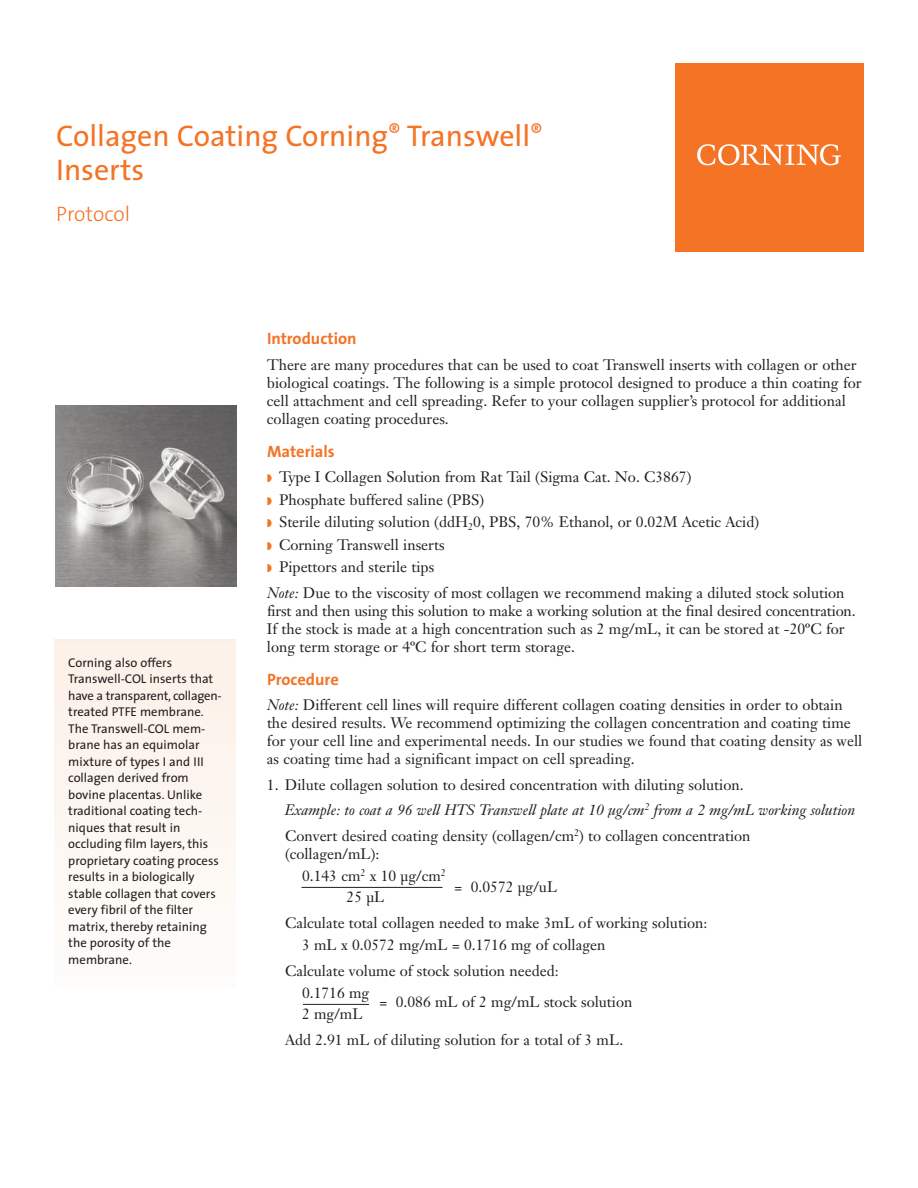
<style>
.page{position:relative;width:918px;height:1188px;background:#fff}
.page>*{position:absolute;margin:0;border:0;box-sizing:border-box;transform-origin:0 0}
.t1{font:30px/34.5px "The Sans";color:#f47325}
.t2{font:300 21px "The Sans";color:#f47325}
.t3{font:700 16.5px "The Sans";color:#f47325}
.t4{font:15px/18px "Janson Text";color:#231f20}
.t5{font:12.75px/16.5px "The Sans";color:#231f20}
.s1{color:#f47325}
.s2{font-style:italic}
</style>
<div class="page">
<hr style="left:302px;top:887px;width:140px;height:1px;background:#231f20">
<hr style="left:303px;top:1004px;width:66px;height:1px;background:#231f20">
<div style="left:676px;top:64px;width:188px;height:188px;background:#f47325"></div>
<svg style="left:697px;top:144px;width:144px;height:21px"></svg>
<img style="left:56px;top:405px;width:181px;height:181px">
<div style="left:55px;top:639px;width:181px;height:349px;background:#fcf6f1"></div>
<h1 class="t1" style="left:56px;top:121px;width:488px">Collagen Coating Corning<sup>®</sup> Transwell<sup>®<br></sup>Inserts</h1>
<h2 class="t2" style="left:56px;top:206px;width:76px">Protocol</h2>
<p class="t5" style="left:68px;top:655px;width:155px">Corning also offers<br>Transwell-COL inserts that have a transparent, collagen&shy;treated PTFE membrane.<br>The Transwell-COL mem&shy;brane has an equimolar mixture of types I and III collagen derived from bovine placentas. Unlike traditional coating tech&shy;niques that result in occluding film layers, this proprietary coating process results in a biologically stable collagen that covers every fibril of the filter matrix, thereby retaining the porosity of the membrane.</p>
<p class="t3" style="left:267px;top:332px;width:91px">Introduction</p>
<p class="t4" style="left:267px;top:357px;width:596px">There are many procedures that can be used to coat Transwell inserts with collagen or other biological coatings. The following is a simple protocol designed to produce a thin coating for cell attachment and cell spreading. Refer to your collagen supplier’s protocol for additional collagen coating procedures.</p>
<p class="t3" style="left:267px;top:445px;width:69px">Materials</p>
<p class="t4" style="left:267px;top:467px;width:494px;line-height:22.5px"><span class="s1">◗</span> Type I Collagen Solution from Rat Tail (Sigma Cat. No. C3867)<br><span class="s1">◗</span> Phosphate buffered saline (PBS)<br><span class="s1">◗</span> Sterile diluting solution (ddH<sub>2</sub>0, PBS, 70% Ethanol, or 0.02M Acetic Acid) <span class="s1">◗</span> Corning Transwell inserts<br><span class="s1">◗</span> Pipettors and sterile tips</p>
<p class="t4" style="left:267px;top:585px;width:590px"><span class="s2">Note:</span> Due to the viscosity of most collagen we recommend making a diluted stock solution first and then using this solution to make a working solution at the final desired concentration.<br>If the stock is made at a high concentration such as 2 mg/mL, it can be stored at -20ºC for long term storage or 4ºC for short term storage.</p>
<p class="t3" style="left:267px;top:673px;width:73px">Procedure</p>
<p class="t4" style="left:267px;top:698px;width:597px"><span class="s2">Note:</span> Different cell lines will require different collagen coating densities in order to obtain the desired results. We recommend optimizing the collagen concentration and coating time for your cell line and experimental needs. In our studies we found that coating density as well as coating time had a significant impact on cell spreading.</p>
<p class="t4" style="left:285px;top:773px;width:572px;line-height:25.5px;text-indent:-18px">1. Dilute collagen solution to desired concentration with diluting solution.<br><span class="s2">Example: to coat a 96 well HTS Transwell plate at 10 µg/cm</span><sup>2</sup> <span class="s2">from a 2 mg/mL working solution<br></span>Convert desired coating density (collagen/cm<sup>2</sup>) to collagen concentration</p>
<p class="t4" style="left:302px;top:844px;width:145px;line-height:22.5px;text-indent:-17px">(collagen/mL):<br>0.143 cm<sup>2</sup> x 10 µg/cm<sup>2</sup></p>
<p class="t4" style="left:454px;top:879px;width:104px">= 0.0572 µg/uL</p>
<p class="t4" style="left:285px;top:886px;width:424px;line-height:25.5px;text-indent:62px">25 µL<br>Calculate total collagen needed to make 3mL of working solution:</p>
<p class="t4" style="left:285px;top:934px;width:322px;line-height:25.5px;text-indent:17px">3 mL x 0.0572 mg/mL = 0.1716 mg of collagen<br>Calculate volume of stock solution needed:</p>
<p class="t4" style="left:302px;top:986px;width:69px">0.1716 mg</p>
<p class="t4" style="left:380px;top:995px;width:254px">= 0.086 mL of 2 mg/mL stock solution</p>
<p class="t4" style="left:285px;top:1003px;width:340px;line-height:25.5px;text-indent:17px">2 mg/mL<br>Add 2.91 mL of diluting solution for a total of 3 mL.</p>
</div>
